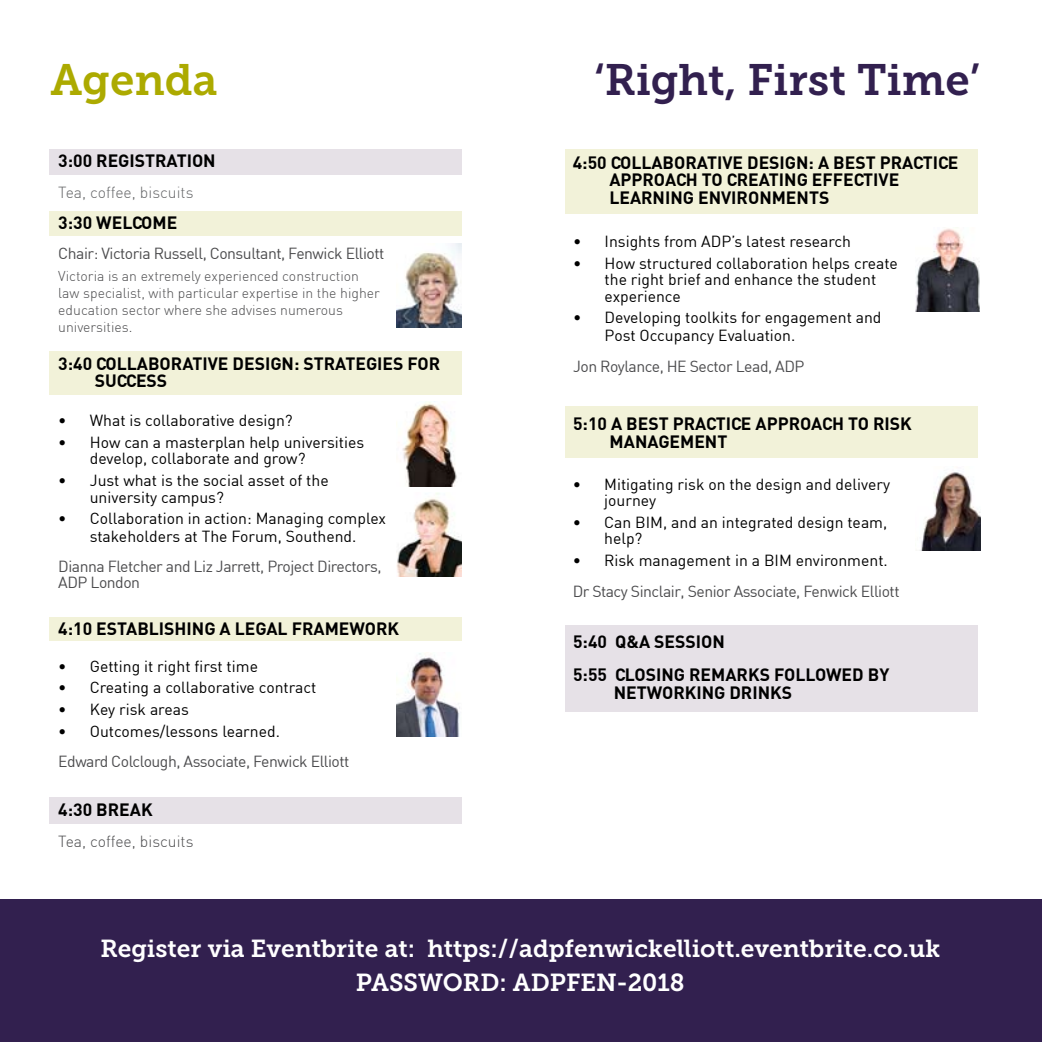
<style>
.page{position:relative;width:1042px;height:1042px;background:#fff}
.page>*{position:absolute;margin:0;border:0;box-sizing:border-box;transform-origin:0 0}
.t1{font:43.75px "Museo Slab 700";letter-spacing:-.005em;color:#32204f}
.t2{font:43.75px "Museo Slab 700";color:#acaa00}
.t3{font:24.5px/33.6px "Museo Slab 700";color:#fff}
.t4{font:700 17.5px/17.5px "DIN";color:#000}
.t5{font:15.75px/21.5px "DIN";color:#000}
.t6{font:15.75px/15.8px "DIN";letter-spacing:-.03em;color:#4b4b4d}
.t7{font:300 15.75px "DIN";color:#646567}
.t8{font:300 15.75px "DIN";color:#4b4b4d}
.t9{font:300 14px/17px "DIN";color:#4b4b4d}
</style>
<div class="page">
<div style="left:565px;top:625px;width:412px;height:87px;background:#e6e1e7"></div>
<div style="left:565px;top:406px;width:412px;height:51px;background:#f2f2d9"></div>
<div style="left:50px;top:797px;width:412px;height:26px;background:#e6e1e7"></div>
<div style="left:49px;top:211px;width:412px;height:25px;background:#f2f2d9"></div>
<div style="left:565px;top:149px;width:412px;height:65px;background:#f2f2d9"></div>
<div style="left:50px;top:149px;width:412px;height:26px;background:#e6e1e7"></div>
<div style="left:49px;top:351px;width:412px;height:43px;background:#f2f2d9"></div>
<div style="left:49px;top:617px;width:412px;height:24px;background:#f2f2d9"></div>
<div style="left:0;top:900px;width:1042px;height:142px;background:#32204f"></div>
<img style="left:397px;top:653px;width:63px;height:84px">
<img style="left:921px;top:472px;width:59px;height:78px">
<img style="left:402px;top:402px;width:55px;height:84px">
<img style="left:397px;top:493px;width:65px;height:84px">
<img style="left:915px;top:227px;width:65px;height:84px">
<img style="left:397px;top:243px;width:65px;height:84px">
<h1 class="t2" style="left:51px;top:55px;width:169px">Agenda</h1>
<p class="t4" style="left:58px;top:152px;width:159px">3:00 REGISTRATION</p>
<p class="t7" style="left:58px;top:183px;width:137px">Tea, coffee, biscuits</p>
<p class="t4" style="left:58px;top:213px;width:121px">3:30 WELCOME</p>
<p class="t6" style="left:58px;top:245px;width:328px">Chair: Victoria Russell, Consultant, Fenwick Elliott</p>
<p class="t9" style="left:58px;top:267px;width:323px">Victoria is an extremely experienced construction law specialist, with particular expertise in the higher education sector where she advises numerous universities.</p>
<p class="t4" style="left:95px;top:354px;width:347px;text-indent:-37px">3:40 COLLABORATIVE DESIGN: STRATEGIES FOR<br>SUCCESS</p>
<p class="t5" style="left:90px;top:409px;width:276px">What is collaborative design?<br>How can a masterplan help universities</p>
<p class="t5" style="left:90px;top:448px;width:240px">develop, collaborate and grow?<br>Just what is the social asset of the</p>
<p class="t5" style="left:90px;top:486px;width:298px">university campus?<br>Collaboration in action: Managing complex</p>
<p class="t5" style="left:90px;top:525px;width:268px">stakeholders at The Forum, Southend.</p>
<p class="t6" style="left:58px;top:558px;width:325px">Dianna Fletcher and Liz Jarrett, Project Directors,<br>ADP London</p>
<p class="t4" style="left:58px;top:619px;width:342px">4:10 ESTABLISHING A LEGAL FRAMEWORK</p>
<p class="t5" style="left:90px;top:655px;width:228px">Getting it right first time<br>Creating a collaborative contract<br>Key risk areas<br>Outcomes/lessons learned.</p>
<p class="t6" style="left:58px;top:753px;width:293px">Edward Colclough, Associate, Fenwick Elliott</p>
<p class="t5" style="left:58px;top:409px;width:10px">• •</p>
<p class="t5" style="left:58px;top:469px;width:10px">•</p>
<p class="t5" style="left:58px;top:507px;width:10px">•</p>
<p class="t5" style="left:58px;top:655px;width:10px;text-align:justify">• • • •</p>
<p class="t4" style="left:58px;top:800px;width:96px">4:30 BREAK</p>
<p class="t8" style="left:58px;top:832px;width:137px">Tea, coffee, biscuits</p>
<h1 class="t1" style="left:594px;top:55px;width:387px">‘Right, First Time’</h1>
<p class="t4" style="left:609px;top:153px;width:351px;text-indent:-37px">4:50 COLLABORATIVE DESIGN: A BEST PRACTICE<br>APPROACH TO CREATING EFFECTIVE<br>LEARNING ENVIRONMENTS</p>
<p class="t5" style="left:604px;top:230px;width:295px">Insights from ADP’s latest research<br>How structured collaboration helps create</p>
<p class="t5" style="left:604px;top:271px;width:273px;line-height:16.6px">the right brief and enhance the student experience</p>
<p class="t5" style="left:604px;top:309px;width:278px;line-height:17.5px">Developing toolkits for engagement and<br>Post Occupancy Evaluation.</p>
<p class="t6" style="left:573px;top:358px;width:233px">Jon Roylance, HE Sector Lead, ADP</p>
<p class="t5" style="left:573px;top:230px;width:10px">• •</p>
<p class="t5" style="left:573px;top:307px;width:10px">•</p>
<p class="t4" style="left:609px;top:414px;width:304px;text-indent:-37px">5:10 A BEST PRACTICE APPROACH TO RISK<br>MANAGEMENT</p>
<p class="t5" style="left:604px;top:475px;width:287px;line-height:16.6px">Mitigating risk on the design and delivery journey</p>
<p class="t5" style="left:604px;top:513px;width:285px;line-height:16.6px">Can BIM, and an integrated design team, help?</p>
<p class="t5" style="left:604px;top:549px;width:285px">Risk management in a BIM environment.</p>
<p class="t6" style="left:573px;top:583px;width:328px">Dr Stacy Sinclair, Senior Associate, Fenwick Elliott</p>
<p class="t5" style="left:573px;top:473px;width:10px">•</p>
<p class="t5" style="left:573px;top:511px;width:10px">•</p>
<p class="t5" style="left:573px;top:549px;width:10px">•</p>
<p class="t4" style="left:573px;top:624px;width:318px;line-height:33.2px">5:40 Q&amp;A SESSION<br>5:55 CLOSING REMARKS FOLLOWED BY</p>
<p class="t4" style="left:614px;top:683px;width:180px">NETWORKING DRINKS</p>
<h2 class="t3" style="left:356px;top:932px;width:586px;text-indent:-256px">Register via Eventbrite at: https://adpfenwickelliott.eventbrite.co.uk<br>PASSWO</h2>
<h2 class="t3" style="left:463px;top:965px;width:69px">RD: ADP</h2>
<h2 class="t3" style="left:566px;top:965px;width:120px">FEN-2018</h2>
</div>
